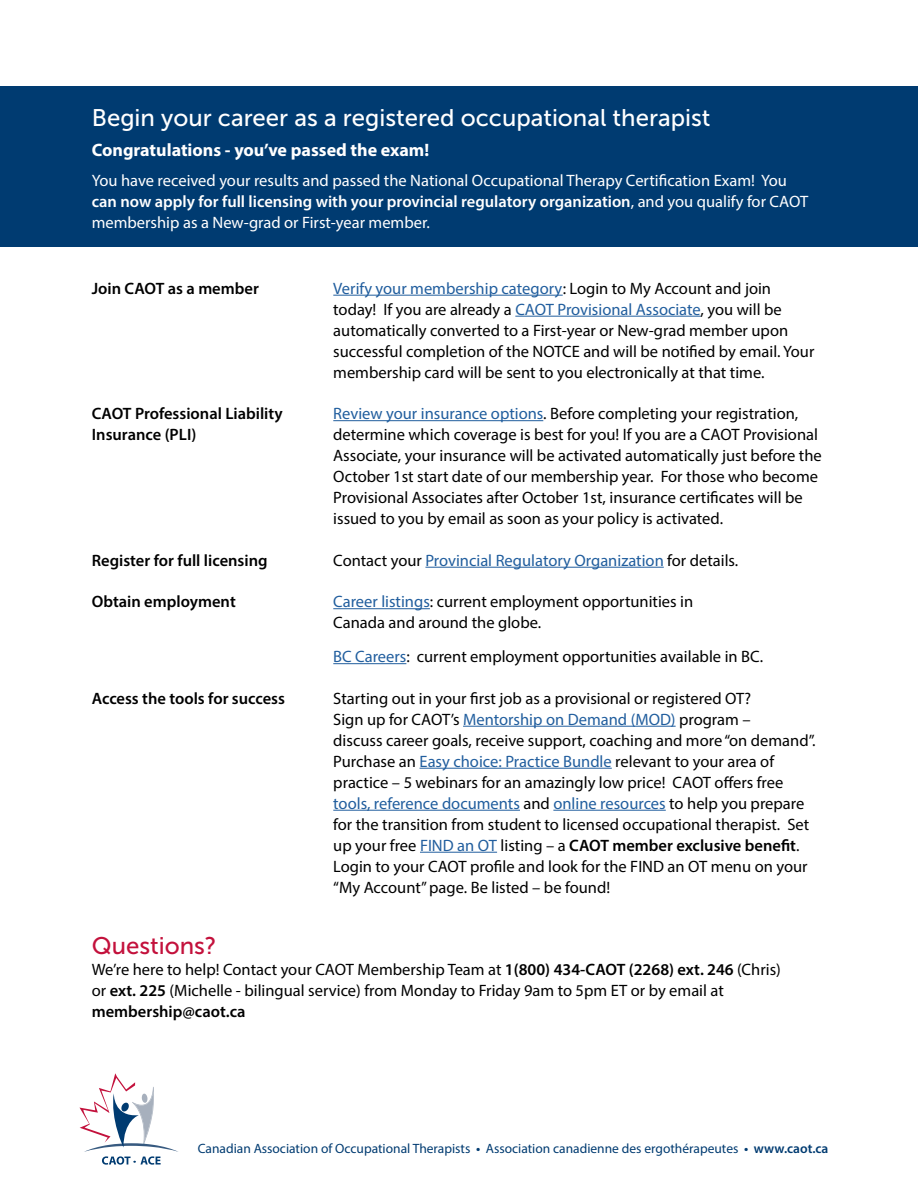
<style>
.page{position:relative;width:918px;height:1188px;background:#fff}
.page>*{position:absolute;margin:0;border:0;box-sizing:border-box;transform-origin:0 0}
.t1{font:24px "Museo Sans 500";color:#fff}
.t2{font:24px "Museo Sans 500";color:#c3113c}
.t3{font:700 18px "Myriad Pro";color:#fff}
.t4{font:16.5px/21px "Myriad Pro";color:#000}
.t5{font:16.5px/21px "Myriad Pro";color:#fff}
.t6{font:600 16.5px "Myriad Pro";color:#000}
.t7{font:16.5px "Myriad Pro";color:#215e9e}
.t8{font:13.5px "Myriad Pro";color:#003b71}
.s1{font-weight:600}
.s2{color:#215e9e}
.s3{color:#000}
</style>
<div class="page">
<div style="left:0;top:87px;width:918px;height:160px;background:#003b71"></div>
<hr style="left:333px;top:295px;width:230px;height:1px;background:#215e9e">
<hr style="left:515px;top:316px;width:186px;height:1px;background:#215e9e">
<hr style="left:333px;top:420px;width:210px;height:1px;background:#215e9e">
<hr style="left:425px;top:567px;width:239px;height:1px;background:#215e9e">
<hr style="left:333px;top:608px;width:97px;height:1px;background:#215e9e">
<hr style="left:333px;top:663px;width:73px;height:1px;background:#215e9e">
<hr style="left:463px;top:726px;width:213px;height:1px;background:#215e9e">
<hr style="left:420px;top:768px;width:192px;height:1px;background:#215e9e">
<hr style="left:333px;top:810px;width:187px;height:1px;background:#215e9e">
<hr style="left:553px;top:810px;width:113px;height:1px;background:#215e9e">
<hr style="left:420px;top:852px;width:77px;height:1px;background:#215e9e">
<svg style="left:80px;top:1073px;width:98px;height:92px"></svg>
<p class="t1" style="left:92px;top:105px;width:620px">Begin your career as a registered occupational therapist</p>
<p class="t3" style="left:92px;top:138px;width:339px">Congratulations - you’ve passed the exam!</p>
<p class="t5" style="left:92px;top:169px;width:718px">You have received your results and passed the National Occupational Therapy Certification Exam! You <span class="s1">can now apply for full licensing with your provincial regulatory organization</span>, and you qualify for CAOT membership as a New-grad or First-year member.</p>
<p class="t6" style="left:92px;top:277px;width:169px">Join CAOT as a member</p>
<p class="t4" style="left:333px;top:277px;width:483px"><span class="s2">Verify your membership category</span>: Login to My Account and join today! If you are already a <span class="s2">CAOT Provisional Associate</span>, you will be automatically converted to a First-year or New-grad member upon successful completion of the NOTCE and will be notified by email. Your membership card will be sent to you electronically at that time.</p>
<p class="t6" style="left:92px;top:403px;width:192px">CAOT Professional Liability</p>
<p class="t4" style="left:333px;top:403px;width:490px"><span class="s2">Review your insurance options</span>. Before completing your registration, determine which coverage is best for you! If you are a CAOT Provisional Associate, your insurance will be activated automatically just before the October 1st start date of our membership year. For those who become Provisional Associates after October 1st, insurance certificates will be issued to you by email as soon as your policy is activated.</p>
<p class="t6" style="left:92px;top:550px;width:177px">Register for full licensing</p>
<p class="t7" style="left:333px;top:550px;width:407px"><span class="s3">Contact your</span> Provincial Regulatory Organization <span class="s3">for details.</span></p>
<p class="t6" style="left:92px;top:591px;width:145px">Obtain employment</p>
<p class="t4" style="left:333px;top:591px;width:361px"><span class="s2">Career listings</span>: current employment opportunities in<br>Canada and around the globe.</p>
<p class="t4" style="left:333px;top:646px;width:431px"><span class="s2">BC Careers</span>: current employment opportunities available in BC.</p>
<p class="t6" style="left:92px;top:688px;width:195px">Access the tools for success</p>
<p class="t4" style="left:333px;top:687px;width:484px">Starting out in your first job as a provisional or registered OT?<br>Sign up for CAOT’s <span class="s2">Mentorship on Demand (MOD)</span> program –<br>discuss career goals, receive support, coaching and more “on demand”.<br>Purchase an <span class="s2">Easy choice: Practice Bundle</span> relevant to your area of practice – 5 webinars for an amazingly low price! CAOT offers free <span class="s2">tools, reference documents</span> and <span class="s2">online resources</span> to help you prepare for the transition from student to licensed occupational therapist. Set up your free <span class="s2">FIND an OT</span> listing – a <span class="s1">CAOT member exclusive benefit</span>.<br>Login to your CAOT profile and look for the FIND an OT menu on your “My Account” page. Be listed – be found!</p>
<p class="t6" style="left:92px;top:424px;width:106px">Insurance (PLI)</p>
<p class="t2" style="left:92px;top:932px;width:126px">Questions?</p>
<p class="t4" style="left:92px;top:958px;width:691px">We’re here to help! Contact your CAOT Membership Team at <span class="s1">1(800) 434-CAOT (2268) ext. 246</span> (Chris) or <span class="s1">ext. 225</span> (Michelle - bilingual service) from Monday to Friday 9am to 5pm ET or by email at <span class="s1">membership@caot.ca</span></p>
<p class="t8" style="left:198px;top:1140px;width:632px">Canadian Association of Occupational Therapists <span class="s1">•</span> Association canadienne des ergothérapeutes <span class="s1">• www.caot.ca</span></p>
</div>
